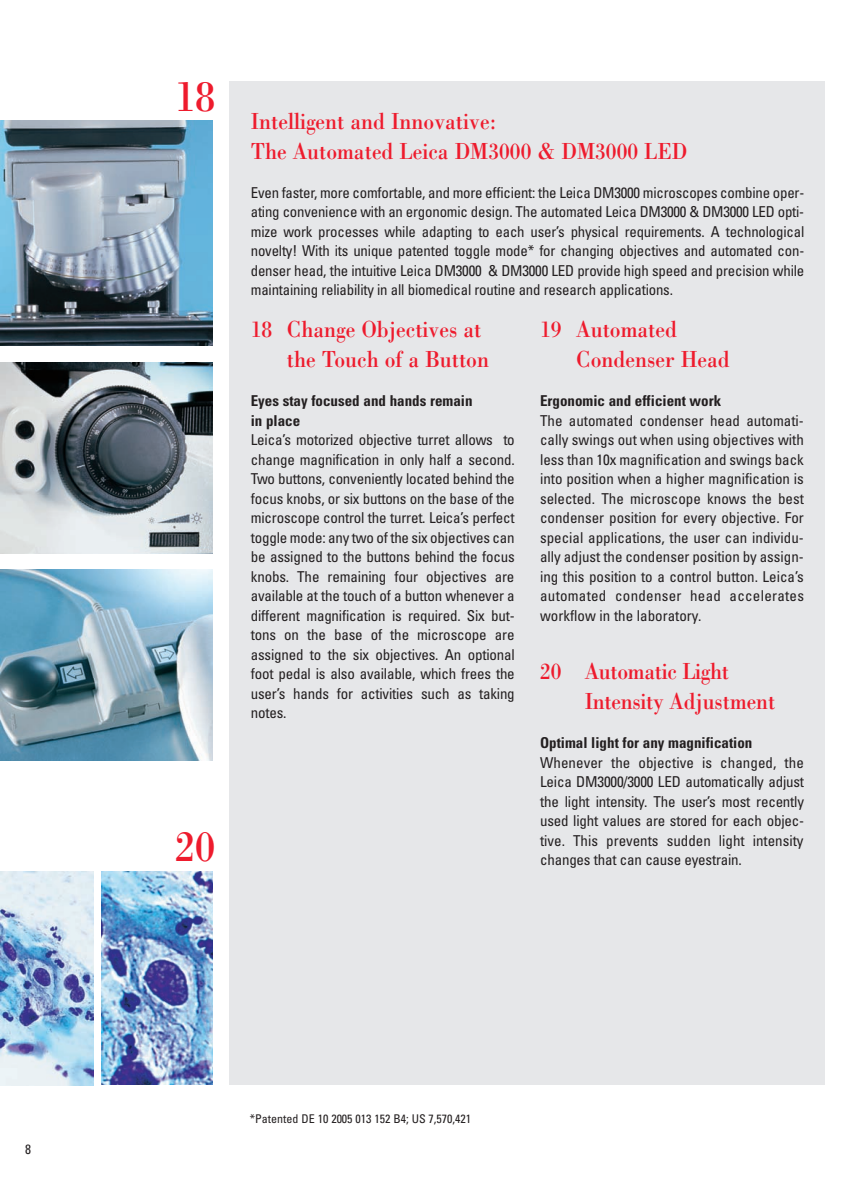
<style>
.page{position:relative;width:859px;height:1191px;background:#fff}
.page>*{position:absolute;margin:0;border:0;box-sizing:border-box;transform-origin:0 0}
.t1{font:45px "Leicana";color:#ee1b2d}
.t2{font:24px/30px "Leicana";color:#ee1b2d}
.t3{font:condensed 15px/19.5px "Univers";letter-spacing:-.015em;color:#231f20;text-align:justify}
.t4{font:700 condensed 15px/19.5px "Univers";color:#231f20}
.t5{font:condensed 13.5px "Univers";color:#231f20}
.t6{font:condensed 12px "Univers";color:#231f20}
</style>
<div class="page">
<div style="left:229px;top:81px;width:596px;height:1003px;background:#e6e7e9"></div>
<img style="left:1px;top:120px;width:211px;height:226px">
<img style="left:1px;top:362px;width:211px;height:192px">
<img style="left:1px;top:569px;width:211px;height:191px">
<img style="left:1px;top:871px;width:93px;height:214px">
<img style="left:102px;top:872px;width:110px;height:212px">
<p class="t5" style="left:25px;top:1144px;width:7px">8</p>
<h1 class="t1" style="left:175px;top:80px;width:42px">18</h1>
<h1 class="t1" style="left:175px;top:830px;width:42px">20</h1>
<h2 class="t2" style="left:251px;top:108px;width:438px">Intelligent and Innovative:<br>The Automated Leica DM3000 &amp; DM3000 LED</h2>
<p class="t3" style="left:251px;top:184px;width:555px">Even faster, more comfortable, and more efficient: the Leica DM3000 microscopes combine oper&shy;ating convenience with an ergonomic design. The automated Leica DM3000 &amp; DM3000 LED opti&shy;mize work processes while adapting to each user’s physical requirements. A technological novelty! With its unique patented toggle mode* for changing objectives and automated con&shy;denser head, the intuitive Leica DM3000 &amp; DM3000 LED provide high speed and precision while maintaining reliability in all biomedical routine and research applications.</p>
<h2 class="t2" style="left:287px;top:317px;width:203px;text-indent:-36px">18 Change Objectives at the Touch of a Button</h2>
<p class="t4" style="left:251px;top:393px;width:223px">Eyes stay focused and hands remain in place</p>
<p class="t3" style="left:251px;top:431px;width:265px">Leica’s motorized objective turret allows to change magnification in only half a second.<br>Two buttons, conveniently located behind the focus knobs, or six buttons on the base of the microscope control the turret. Leica’s perfect toggle mode: any two of the six objectives can be assigned to the buttons behind the focus knobs. The remaining four objectives are available at the touch of a button whenever a different magnification is required. Six but&shy;tons on the base of the microscope are assigned to the six objectives. An optional foot pedal is also available, which frees the user’s hands for activities such as taking notes.</p>
<h2 class="t2" style="left:576px;top:317px;width:155px;text-indent:-36px">19 Automated<br>Condenser Head</h2>
<p class="t4" style="left:540px;top:393px;width:182px">Ergonomic and efficient work</p>
<p class="t3" style="left:540px;top:412px;width:265px">The automated condenser head automati&shy;cally swings out when using objectives with less than 10x magnification and swings back into position when a higher magnification is selected. The microscope knows the best condenser position for every objective. For special applications, the user can individu&shy;ally adjust the condenser position by assign&shy;ing this position to a control button. Leica’s automated condenser head accelerates workflow in the laboratory.</p>
<h2 class="t2" style="left:585px;top:659px;width:192px;text-indent:-45px">20 Automatic Light<br>Intensity Adjustment</h2>
<p class="t4" style="left:540px;top:735px;width:214px">Optimal light for any magnification</p>
<p class="t3" style="left:540px;top:754px;width:265px">Whenever the objective is changed, the Leica DM3000/3000 LED automatically adjust the light intensity. The user’s most recently used light values are stored for each objec&shy;tive. This prevents sudden light intensity changes that can cause eyestrain.</p>
<p class="t6" style="left:250px;top:1114px;width:223px">*Patented DE 10 2005 013 152 B4; US 7,570,421</p>
</div>
